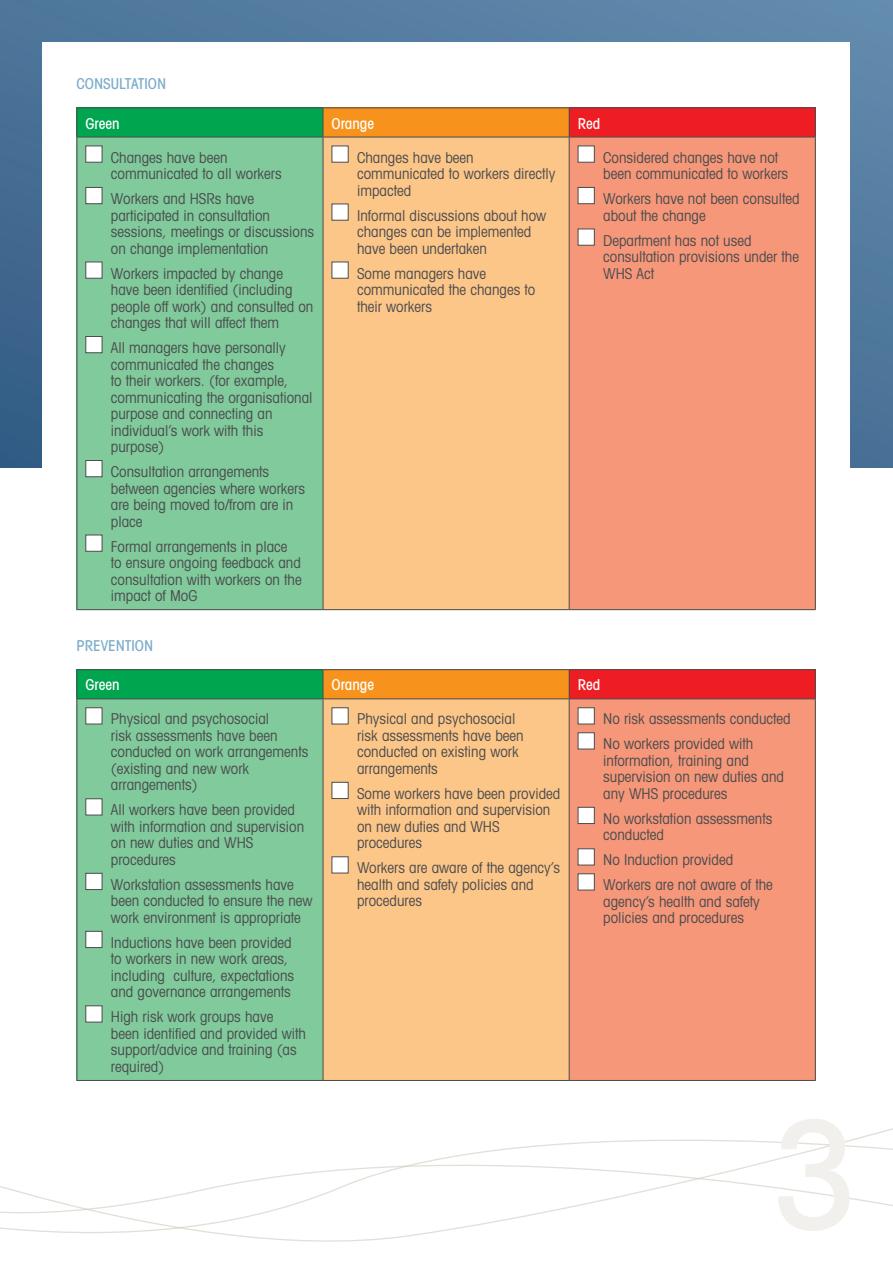
<style>
.page{position:relative;width:893px;height:1263px;background:#fff}
.page>*{position:absolute;margin:0;border:0;box-sizing:border-box;transform-origin:0 0}
.TT_bullets{font:condensed 15px/16.5px "Avant Garde";color:#4b4c4d}
.Text{font:500 condensed 15px "Avant Garde";color:#fff}
.Heading_1{font:500 condensed 15px "Avant Garde";color:#7dadcb}
</style>
<div class="page">
<svg style="left:0;top:1128px;width:893px;height:114px"></svg>
<svg style="left:0;top:0;width:893px;height:468px;background:#527a9e"></svg>
<div style="left:43px;top:43px;width:807px;height:478px;background:#fff"></div>
<div style="left:77px;top:108px;width:246px;height:29px;background:#00a54f"></div>
<div style="left:323px;top:108px;width:246px;height:29px;background:#f7931d"></div>
<div style="left:569px;top:108px;width:246px;height:29px;background:#ee1d23"></div>
<div style="left:77px;top:137px;width:246px;height:473px;background:#80ca9c"></div>
<div style="left:323px;top:137px;width:246px;height:473px;background:#fdc689"></div>
<div style="left:569px;top:137px;width:246px;height:473px;background:#f6977a"></div>
<hr style="left:77px;top:107px;width:246px;height:1px;background:#4b4c4d">
<svg style="left:77px;top:108px;width:1px;height:29px"></svg>
<hr style="left:323px;top:107px;width:246px;height:1px;background:#4b4c4d">
<svg style="left:323px;top:108px;width:1px;height:29px"></svg>
<hr style="left:569px;top:107px;width:247px;height:1px;background:#4b4c4d">
<svg style="left:569px;top:108px;width:1px;height:29px"></svg>
<svg style="left:815px;top:108px;width:1px;height:29px"></svg>
<hr style="left:77px;top:137px;width:246px;height:1px;background:#4b4c4d">
<hr style="left:77px;top:137px;width:1px;height:472px;background:#4b4c4d">
<hr style="left:323px;top:137px;width:246px;height:1px;background:#4b4c4d">
<hr style="left:323px;top:137px;width:1px;height:472px;background:#4b4c4d">
<hr style="left:569px;top:137px;width:247px;height:1px;background:#4b4c4d">
<hr style="left:569px;top:137px;width:1px;height:472px;background:#4b4c4d">
<hr style="left:815px;top:137px;width:1px;height:472px;background:#4b4c4d">
<hr style="left:77px;top:609px;width:246px;height:1px;background:#4b4c4d">
<hr style="left:323px;top:609px;width:246px;height:1px;background:#4b4c4d">
<hr style="left:569px;top:609px;width:247px;height:1px;background:#4b4c4d">
<div style="left:85px;top:146px;width:17px;height:17px;background:#fff;border:1px solid #4b4c4d"></div>
<div style="left:85px;top:187px;width:17px;height:17px;background:#fff;border:1px solid #4b4c4d"></div>
<div style="left:85px;top:262px;width:17px;height:17px;background:#fff;border:1px solid #4b4c4d"></div>
<div style="left:85px;top:336px;width:17px;height:17px;background:#fff;border:1px solid #4b4c4d"></div>
<div style="left:85px;top:460px;width:17px;height:17px;background:#fff;border:1px solid #4b4c4d"></div>
<div style="left:85px;top:535px;width:17px;height:17px;background:#fff;border:1px solid #4b4c4d"></div>
<div style="left:332px;top:146px;width:17px;height:17px;background:#fff;border:1px solid #4b4c4d"></div>
<div style="left:332px;top:204px;width:17px;height:17px;background:#fff;border:1px solid #4b4c4d"></div>
<div style="left:332px;top:262px;width:17px;height:17px;background:#fff;border:1px solid #4b4c4d"></div>
<div style="left:578px;top:146px;width:17px;height:17px;background:#fff;border:1px solid #4b4c4d"></div>
<div style="left:578px;top:187px;width:17px;height:17px;background:#fff;border:1px solid #4b4c4d"></div>
<div style="left:578px;top:229px;width:17px;height:17px;background:#fff;border:1px solid #4b4c4d"></div>
<div style="left:77px;top:670px;width:246px;height:29px;background:#00a54f"></div>
<div style="left:323px;top:670px;width:246px;height:29px;background:#f7931d"></div>
<div style="left:569px;top:670px;width:246px;height:29px;background:#ee1d23"></div>
<div style="left:77px;top:699px;width:246px;height:381px;background:#80ca9c"></div>
<div style="left:323px;top:699px;width:246px;height:381px;background:#fdc689"></div>
<div style="left:569px;top:699px;width:246px;height:381px;background:#f6977a"></div>
<hr style="left:77px;top:669px;width:246px;height:1px;background:#4b4c4d">
<svg style="left:77px;top:670px;width:1px;height:28px"></svg>
<hr style="left:323px;top:669px;width:246px;height:1px;background:#4b4c4d">
<svg style="left:323px;top:670px;width:1px;height:28px"></svg>
<hr style="left:569px;top:669px;width:247px;height:1px;background:#4b4c4d">
<svg style="left:569px;top:670px;width:1px;height:28px"></svg>
<svg style="left:815px;top:670px;width:1px;height:28px"></svg>
<hr style="left:77px;top:698px;width:246px;height:1px;background:#4b4c4d">
<hr style="left:77px;top:699px;width:1px;height:381px;background:#4b4c4d">
<hr style="left:323px;top:698px;width:246px;height:1px;background:#4b4c4d">
<hr style="left:323px;top:699px;width:1px;height:381px;background:#4b4c4d">
<hr style="left:569px;top:698px;width:247px;height:1px;background:#4b4c4d">
<hr style="left:569px;top:699px;width:1px;height:381px;background:#4b4c4d">
<hr style="left:815px;top:699px;width:1px;height:381px;background:#4b4c4d">
<hr style="left:77px;top:1080px;width:246px;height:1px;background:#4b4c4d">
<hr style="left:323px;top:1080px;width:246px;height:1px;background:#4b4c4d">
<hr style="left:569px;top:1080px;width:247px;height:1px;background:#4b4c4d">
<div style="left:85px;top:707px;width:17px;height:17px;background:#fff;border:1px solid #4b4c4d"></div>
<div style="left:85px;top:798px;width:17px;height:17px;background:#fff;border:1px solid #4b4c4d"></div>
<div style="left:85px;top:873px;width:17px;height:17px;background:#fff;border:1px solid #4b4c4d"></div>
<div style="left:85px;top:931px;width:17px;height:17px;background:#fff;border:1px solid #4b4c4d"></div>
<div style="left:85px;top:1005px;width:17px;height:17px;background:#fff;border:1px solid #4b4c4d"></div>
<div style="left:332px;top:707px;width:17px;height:17px;background:#fff;border:1px solid #4b4c4d"></div>
<div style="left:332px;top:782px;width:17px;height:17px;background:#fff;border:1px solid #4b4c4d"></div>
<div style="left:332px;top:856px;width:17px;height:17px;background:#fff;border:1px solid #4b4c4d"></div>
<div style="left:578px;top:707px;width:17px;height:17px;background:#fff;border:1px solid #4b4c4d"></div>
<div style="left:578px;top:732px;width:17px;height:17px;background:#fff;border:1px solid #4b4c4d"></div>
<div style="left:578px;top:807px;width:17px;height:17px;background:#fff;border:1px solid #4b4c4d"></div>
<div style="left:578px;top:848px;width:17px;height:17px;background:#fff;border:1px solid #4b4c4d"></div>
<div style="left:578px;top:873px;width:17px;height:17px;background:#fff;border:1px solid #4b4c4d"></div>
<p class="Heading_1" style="left:77px;top:74px;width:91px">CONSULTATION</p>
<p class="Text" style="left:85px;top:114px;width:36px">Green</p>
<p class="Text" style="left:332px;top:114px;width:44px">Orange</p>
<p class="Text" style="left:578px;top:114px;width:24px">Red</p>
<p class="TT_bullets" style="left:111px;top:149px;width:172px">Changes have been communicated to all workers</p>
<p class="TT_bullets" style="left:111px;top:190px;width:205px">Workers and HSRs have participated in consultation sessions, meetings or discussions on change implementation</p>
<p class="TT_bullets" style="left:111px;top:265px;width:204px">Workers impacted by change have been identified (including people off work) and consulted on changes that will affect them</p>
<p class="TT_bullets" style="left:111px;top:339px;width:203px">All managers have personally communicated the changes<br>to their workers. (for example, communicating the organisational purpose and connecting an individual’s work with this purpose)</p>
<p class="TT_bullets" style="left:111px;top:463px;width:196px">Consultation arrangements between agencies where workers are being moved to/from are in place</p>
<p class="TT_bullets" style="left:111px;top:538px;width:192px">Formal arrangements in place to ensure ongoing feedback and consultation with workers on the impact of MoG</p>
<p class="TT_bullets" style="left:357px;top:149px;width:200px">Changes have been communicated to workers directly impacted</p>
<p class="TT_bullets" style="left:357px;top:207px;width:191px">Informal discussions about how changes can be implemented have been undertaken</p>
<p class="TT_bullets" style="left:357px;top:265px;width:180px">Some managers have communicated the changes to their workers</p>
<p class="TT_bullets" style="left:603px;top:149px;width:186px">Considered changes have not been communicated to workers</p>
<p class="TT_bullets" style="left:603px;top:190px;width:198px">Workers have not been consulted about the change</p>
<p class="TT_bullets" style="left:603px;top:232px;width:197px">Department has not used consultation provisions under the<br>WHS Act</p>
<p class="Heading_1" style="left:77px;top:636px;width:78px">PREVENTION</p>
<p class="Text" style="left:85px;top:676px;width:36px">Green</p>
<p class="Text" style="left:332px;top:676px;width:44px">Orange</p>
<p class="Text" style="left:578px;top:676px;width:24px">Red</p>
<p class="TT_bullets" style="left:111px;top:710px;width:199px">Physical and psychosocial<br>risk assessments have been conducted on work arrangements (existing and new work arrangements)</p>
<p class="TT_bullets" style="left:111px;top:801px;width:195px">All workers have been provided with information and supervision on new duties and WHS procedures</p>
<p class="TT_bullets" style="left:111px;top:876px;width:203px">Workstation assessments have been conducted to ensure the new work environment is appropriate</p>
<p class="TT_bullets" style="left:111px;top:934px;width:185px">Inductions have been provided to workers in new work areas, including culture, expectations and governance arrangements</p>
<p class="TT_bullets" style="left:111px;top:1008px;width:196px">High risk work groups have<br>been identified and provided with support/advice and training (as required)</p>
<p class="TT_bullets" style="left:357px;top:710px;width:168px">Physical and psychosocial risk assessments have been conducted on existing work arrangements</p>
<p class="TT_bullets" style="left:357px;top:785px;width:205px">Some workers have been provided with information and supervision on new duties and WHS procedures</p>
<p class="TT_bullets" style="left:357px;top:859px;width:205px">Workers are aware of the agency’s health and safety policies and procedures</p>
<p class="TT_bullets" style="left:603px;top:710px;width:189px">No risk assessments conducted</p>
<p class="TT_bullets" style="left:603px;top:735px;width:182px">No workers provided with information, training and supervision on new duties and any WHS procedures</p>
<p class="TT_bullets" style="left:603px;top:810px;width:171px">No workstation assessments conducted</p>
<p class="TT_bullets" style="left:603px;top:851px;width:131px">No Induction provided</p>
<p class="TT_bullets" style="left:603px;top:876px;width:171px">Workers are not aware of the agency’s health and safety policies and procedures</p>
</div>
